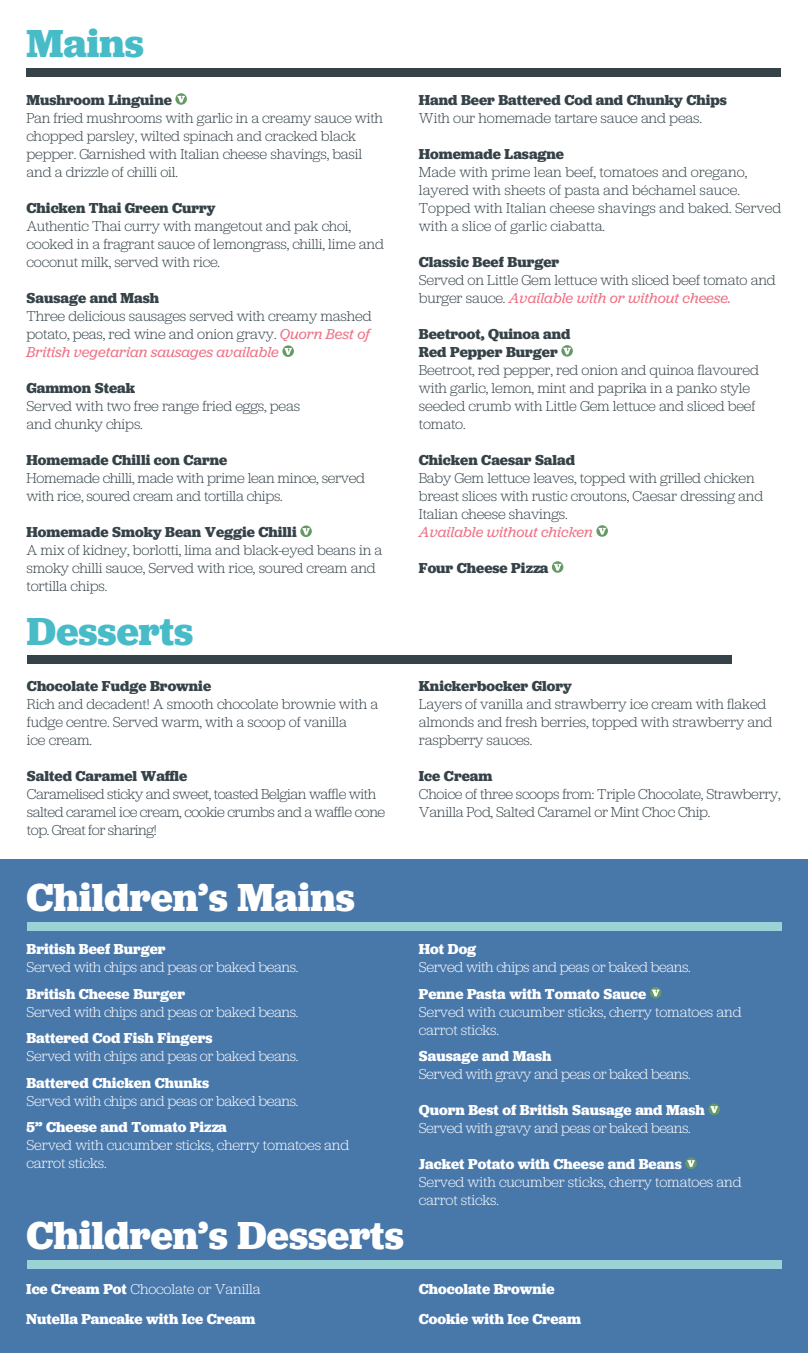
<style>
.page{position:relative;width:808px;height:1353px;background:#fff}
.page>*{position:absolute;margin:0;border:0;box-sizing:border-box;transform-origin:0 0}
.t1{font:700 40.65px "Jubilat";color:#fff}
.t2{font:700 40.65px "Jubilat";color:#47bcc8}
.t3{font:300 15px/18px "Jubilat";letter-spacing:-.01em;color:#354248}
.t4{font:300 15px/18px "Jubilat";letter-spacing:-.025em;color:#fff}
.t5{font:700 15px/18px "Jubilat";color:#354248}
.t6{font:700 15px/30.8px "Jubilat";color:#fff}
.t7{font:300 15px/18px "Jubilat";letter-spacing:-.03em;color:#354248}
.t8{font:italic 15px "Jubilat";color:#ee7387}
.s1{font-weight:400;font-style:italic;color:#ee7387}
.s2{font-weight:300}
</style>
<div class="page">
<div style="left:0;top:859px;width:808px;height:493px;background:#4877aa"></div>
<div style="left:27px;top:922px;width:754px;height:9px;background:#9ad3d6"></div>
<div style="left:27px;top:68px;width:754px;height:8px;background:#354248"></div>
<div style="left:27px;top:1259px;width:754px;height:9px;background:#9ad3d6"></div>
<svg style="left:175px;top:93px;width:12px;height:12px"></svg>
<svg style="left:177px;top:96px;width:8px;height:7px"></svg>
<svg style="left:282px;top:345px;width:12px;height:12px"></svg>
<svg style="left:284px;top:348px;width:8px;height:7px"></svg>
<svg style="left:300px;top:525px;width:12px;height:12px"></svg>
<svg style="left:302px;top:528px;width:8px;height:7px"></svg>
<svg style="left:561px;top:345px;width:12px;height:11px"></svg>
<svg style="left:563px;top:348px;width:8px;height:6px"></svg>
<svg style="left:596px;top:525px;width:12px;height:11px"></svg>
<svg style="left:598px;top:528px;width:8px;height:6px"></svg>
<svg style="left:552px;top:561px;width:11px;height:11px"></svg>
<svg style="left:554px;top:564px;width:7px;height:6px"></svg>
<div style="left:27px;top:655px;width:704px;height:9px;background:#354248"></div>
<svg style="left:650px;top:986px;width:11px;height:12px"></svg>
<svg style="left:652px;top:989px;width:7px;height:7px"></svg>
<svg style="left:708px;top:1103px;width:12px;height:11px"></svg>
<svg style="left:710px;top:1105px;width:8px;height:7px"></svg>
<svg style="left:685px;top:1157px;width:12px;height:11px"></svg>
<svg style="left:687px;top:1159px;width:8px;height:7px"></svg>
<h1 class="t2" style="left:27px;top:17px;width:119px">Mains</h1>
<p class="t5" style="left:27px;top:90px;width:147px">Mushroom Linguine</p>
<p class="t3" style="left:27px;top:108px;width:358px">Pan fried mushrooms with garlic in a creamy sauce with chopped parsley, wilted spinach and cracked black pepper. Garnished with Italian cheese shavings, basil and a drizzle of chilli oil.</p>
<p class="t5" style="left:27px;top:198px;width:191px">Chicken Thai Green Curry</p>
<p class="t3" style="left:27px;top:216px;width:359px">Authentic Thai curry with mangetout and pak choi, cooked in a fragrant sauce of lemongrass, chilli, lime and coconut milk, served with rice.</p>
<p class="t5" style="left:27px;top:288px;width:134px">Sausage and Mash</p>
<p class="t3" style="left:27px;top:306px;width:346px;text-align:justify">Three delicious sausages served with creamy mashed potato, peas, red wine and onion gravy. <span class="s1">Quorn Best of British vegetarian sausages available</span></p>
<p class="t5" style="left:27px;top:378px;width:110px">Gammon Steak</p>
<p class="t3" style="left:27px;top:396px;width:275px">Served with two free range fried eggs, peas and chunky chips.</p>
<p class="t5" style="left:27px;top:450px;width:202px">Homemade Chilli con Carne</p>
<p class="t3" style="left:27px;top:468px;width:340px">Homemade chilli, made with prime lean mince, served with rice, soured cream and tortilla chips.</p>
<p class="t5" style="left:27px;top:522px;width:272px">Homemade Smoky Bean Veggie Chilli</p>
<p class="t3" style="left:27px;top:540px;width:357px">A mix of kidney, borlotti, lima and black-eyed beans in a smoky chilli sauce, Served with rice, soured cream and tortilla chips.</p>
<h1 class="t2" style="left:27px;top:605px;width:168px">Desserts</h1>
<p class="t5" style="left:27px;top:676px;width:186px">Chocolate Fudge Brownie</p>
<p class="t3" style="left:27px;top:694px;width:353px">Rich and decadent! A smooth chocolate brownie with a fudge centre. Served warm, with a scoop of vanilla<br>ice cream.</p>
<p class="t5" style="left:27px;top:766px;width:162px">Salted Caramel Waffle</p>
<p class="t7" style="left:27px;top:784px;width:360px">Caramelised sticky and sweet, toasted Belgian waffle with salted caramel ice cream, cookie crumbs and a waffle cone top. Great for sharing!</p>
<p class="t5" style="left:419px;top:90px;width:309px">Hand Beer Battered Cod and Chunky Chips</p>
<p class="t3" style="left:419px;top:108px;width:285px">With our homemade tartare sauce and peas.</p>
<p class="t5" style="left:419px;top:144px;width:147px">Homemade Lasagne</p>
<p class="t3" style="left:419px;top:162px;width:364px">Made with prime lean beef, tomatoes and oregano, layered with sheets of pasta and béchamel sauce.<br>Topped with Italian cheese shavings and baked. Served with a slice of garlic ciabatta.</p>
<p class="t5" style="left:419px;top:252px;width:142px">Classic Beef Burger</p>
<p class="t3" style="left:419px;top:270px;width:358px">Served on Little Gem lettuce with sliced beef tomato and burger sauce. <span class="s1">Available with or without cheese.</span></p>
<p class="t5" style="left:419px;top:324px;width:153px">Beetroot, Quinoa and<br>Red Pepper Burger</p>
<p class="t3" style="left:419px;top:360px;width:342px">Beetroot, red pepper, red onion and quinoa flavoured with garlic, lemon, mint and paprika in a panko style seeded crumb with Little Gem lettuce and sliced beef tomato.</p>
<p class="t5" style="left:419px;top:450px;width:158px">Chicken Caesar Salad</p>
<p class="t3" style="left:419px;top:468px;width:346px">Baby Gem lettuce leaves, topped with grilled chicken breast slices with rustic croutons, Caesar dressing and<br>Italian cheese shavings.</p>
<p class="t8" style="left:419px;top:522px;width:176px">Available without chicken</p>
<p class="t5" style="left:419px;top:558px;width:131px">Four Cheese Pizza</p>
<p class="t5" style="left:419px;top:676px;width:154px">Knickerbocker Glory</p>
<p class="t3" style="left:419px;top:694px;width:355px">Layers of vanilla and strawberry ice cream with flaked almonds and fresh berries, topped with strawberry and raspberry sauces.</p>
<p class="t5" style="left:419px;top:766px;width:75px">Ice Cream</p>
<p class="t3" style="left:419px;top:784px;width:363px">Choice of three scoops from: Triple Chocolate, Strawberry,<br>Vanilla Pod, Salted Caramel or Mint Choc Chip.</p>
<h1 class="t1" style="left:27px;top:871px;width:330px">Children’s Mains</h1>
<p class="t6" style="left:27px;top:933px;width:141px">British Beef Burger</p>
<p class="t4" style="left:27px;top:957px;width:273px">Served with chips and peas or baked beans.</p>
<p class="t6" style="left:27px;top:977px;width:160px">British Cheese Burger</p>
<p class="t4" style="left:27px;top:1001px;width:273px">Served with chips and peas or baked beans.</p>
<p class="t6" style="left:27px;top:1022px;width:187px">Battered Cod Fish Fingers</p>
<p class="t4" style="left:27px;top:1046px;width:273px">Served with chips and peas or baked beans.</p>
<p class="t6" style="left:27px;top:1066px;width:184px">Battered Chicken Chunks</p>
<p class="t4" style="left:27px;top:1090px;width:273px">Served with chips and peas or baked beans.</p>
<p class="t6" style="left:27px;top:1111px;width:202px">5” Cheese and Tomato Pizza</p>
<p class="t4" style="left:27px;top:1135px;width:324px">Served with cucumber sticks, cherry tomatoes and carrot sticks.</p>
<h1 class="t1" style="left:27px;top:1209px;width:379px">Children’s Desserts</h1>
<p class="t6" style="left:419px;top:933px;width:59px">Hot Dog</p>
<p class="t4" style="left:419px;top:957px;width:273px">Served with chips and peas or baked beans.</p>
<p class="t6" style="left:419px;top:977px;width:229px">Penne Pasta with Tomato Sauce</p>
<p class="t4" style="left:419px;top:1001px;width:324px">Served with cucumber sticks, cherry tomatoes and carrot sticks.</p>
<p class="t6" style="left:419px;top:1040px;width:134px">Sausage and Mash</p>
<p class="t4" style="left:419px;top:1064px;width:273px">Served with gravy and peas or baked beans.</p>
<p class="t6" style="left:419px;top:1094px;width:287px">Quorn Best of British Sausage and Mash</p>
<p class="t4" style="left:419px;top:1118px;width:273px">Served with gravy and peas or baked beans.</p>
<p class="t6" style="left:419px;top:1148px;width:264px">Jacket Potato with Cheese and Beans</p>
<p class="t4" style="left:419px;top:1172px;width:324px">Served with cucumber sticks, cherry tomatoes and carrot sticks.</p>
<p class="t6" style="left:26px;top:1272px;width:236px">Ice Cream Pot <span class="s2">Chocolate or Vanilla<br></span>Nutella Pancake with Ice Cream</p>
<p class="t6" style="left:419px;top:1272px;width:164px">Chocolate Brownie<br>Cookie with Ice Cream</p>
</div>
